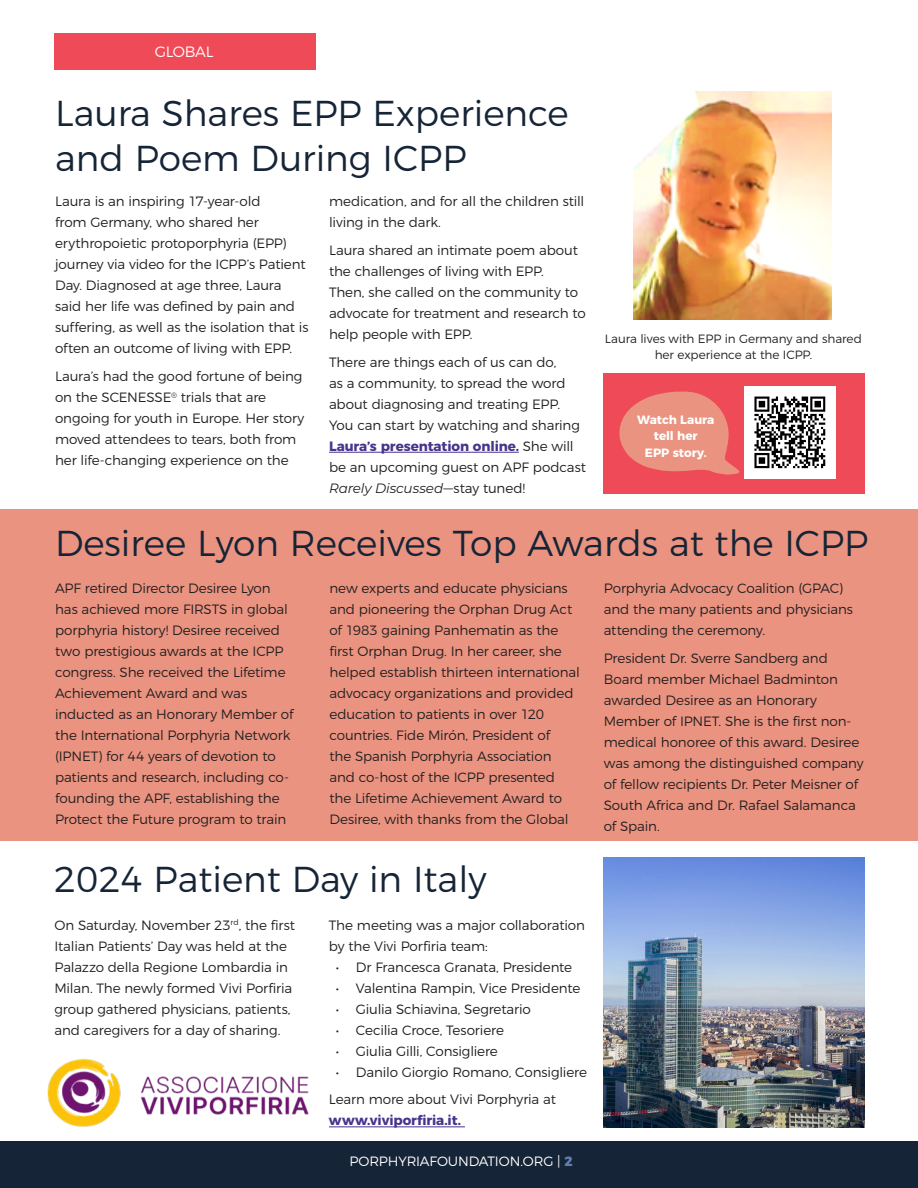
<style>
.page{position:relative;width:918px;height:1188px;background:#fff}
.page>*{position:absolute;margin:0;border:0;box-sizing:border-box;transform-origin:0 0}
.Headline{font:300 36px/45px "Montserrat";color:#152436}
.Page_Title{font:300 15px "Montserrat";letter-spacing:-.02em;color:#fff}
.Copy{font:300 13.5px/21px "Montserrat";letter-spacing:-.01em;color:#231f20}
.t1{font:300 13.5px "Montserrat";letter-spacing:-.01em;color:#fff}
.t2{font:300 12px/16.5px "Montserrat";letter-spacing:-.005em;color:#231f20;text-align:center}
.t3{font:700 12px/16.5px "Montserrat";color:#fff;text-align:center}
.s1{font-weight:700;color:#47348d}
.s2{font-weight:400;font-style:italic}
.s3{font-weight:800;color:#617eb1}
</style>
<div class="page">
<div style="left:54px;top:33px;width:261px;height:37px;background:#ef4a57"></div>
<div style="left:0;top:1142px;width:918px;height:46px;background:#152436"></div>
<div style="left:0;top:510px;width:918px;height:331px;background:#ea9380"></div>
<div style="left:603px;top:373px;width:261px;height:121px;background:#ef4a57"></div>
<svg style="left:619px;top:391px;width:121px;height:84px"></svg>
<hr style="left:329px;top:452px;width:190px;height:1px;background:#47348d">
<img style="left:633px;top:92px;width:198px;height:228px">
<hr style="left:329px;top:1127px;width:136px;height:1px;background:#47348d">
<img style="left:47px;top:1058px;width:262px;height:69px">
<img style="left:744px;top:387px;width:92px;height:91px">
<img style="left:603px;top:857px;width:262px;height:271px">
<p class="Page_Title" style="left:155px;top:40px;width:60px">GLOBAL</p>
<p class="Headline" style="left:55px;top:88px;width:515px">Laura Shares EPP Experience and Poem During ICPP</p>
<p class="Copy" style="left:55px;top:190px;width:255px">Laura is an inspiring 17-year-old<br>from Germany, who shared her erythropoietic protoporphyria (EPP) journey via video for the ICPP’s Patient Day. Diagnosed at age three, Laura said her life was defined by pain and suffering, as well as the isolation that is often an outcome of living with EPP.</p>
<p class="Copy" style="left:55px;top:365px;width:251px">Laura’s had the good fortune of being on the SCENESSE<sup>®</sup> trials that are ongoing for youth in Europe. Her story moved attendees to tears, both from her life-changing experience on the</p>
<p class="Copy" style="left:329px;top:190px;width:257px">medication, and for all the children still living in the dark.</p>
<p class="Copy" style="left:329px;top:239px;width:258px">Laura shared an intimate poem about the challenges of living with EPP.<br>Then, she called on the community to advocate for treatment and research to help people with EPP.</p>
<p class="Copy" style="left:329px;top:350px;width:259px">There are things each of us can do,<br>as a community, to spread the word about diagnosing and treating EPP.<br>You can start by watching and sharing <span class="s1">Laura’s presentation online.</span> She will be an upcoming guest on APF podcast <span class="s2">Rarely Discussed</span>—stay tuned!</p>
<p class="t2" style="left:605px;top:329px;width:258px">Laura lives with EPP in Germany and shared her experience at the ICPP.</p>
<p class="t3" style="left:637px;top:410px;width:79px">Watch Laura tell her<br>EPP story.</p>
<p class="Headline" style="left:55px;top:518px;width:815px">Desiree Lyon Receives Top Awards at the ICPP</p>
<p class="Copy" style="left:55px;top:577px;width:240px">APF retired Director Desiree Lyon has achieved more FIRSTS in global porphyria history! Desiree received two prestigious awards at the ICPP congress. She received the Lifetime Achievement Award and was inducted as an Honorary Member of the International Porphyria Network (IPNET) for 44 years of devotion to patients and research, including co&shy;founding the APF, establishing the Protect the Future program to train</p>
<p class="Copy" style="left:329px;top:577px;width:252px">new experts and educate physicians and pioneering the Orphan Drug Act of 1983 gaining Panhematin as the first Orphan Drug. In her career, she helped establish thirteen international advocacy organizations and provided education to patients in over 120 countries. Fide Mirón, President of<br>the Spanish Porphyria Association and co-host of the ICPP presented the Lifetime Achievement Award to Desiree, with thanks from the Global</p>
<p class="Copy" style="left:604px;top:577px;width:251px">Porphyria Advocacy Coalition (GPAC) and the many patients and physicians attending the ceremony.</p>
<p class="Copy" style="left:604px;top:647px;width:261px">President Dr. Sverre Sandberg and Board member Michael Badminton awarded Desiree as an Honorary Member of IPNET. She is the first non&shy;medical honoree of this award. Desiree was among the distinguished company of fellow recipients Dr. Peter Meisner of South Africa and Dr. Rafael Salamanca of Spain.</p>
<p class="Headline" style="left:54px;top:854px;width:434px">2024 Patient Day in Italy</p>
<p class="Copy" style="left:54px;top:913px;width:242px">On Saturday, November 23<sup>rd</sup>, the first Italian Patients’ Day was held at the Palazzo della Regione Lombardia in Milan. The newly formed Vivi Porfiria group gathered physicians, patients, and caregivers for a day of sharing.</p>
<p class="Copy" style="left:329px;top:913px;width:258px">The meeting was a major collaboration by the Vivi Porfiria team:</p>
<p class="Copy" style="left:336px;top:955px;width:238px">• Dr Francesca Granata, Presidente</p>
<p class="Copy" style="left:336px;top:976px;width:246px">• Valentina Rampin, Vice Presidente</p>
<p class="Copy" style="left:336px;top:997px;width:197px">• Giulia Schiavina, Segretario</p>
<p class="Copy" style="left:336px;top:1018px;width:170px">• Cecilia Croce, Tesoriere</p>
<p class="Copy" style="left:336px;top:1039px;width:164px">• Giulia Gilli, Consigliere</p>
<p class="Copy" style="left:336px;top:1060px;width:253px">• Danilo Giorgio Romano, Consigliere</p>
<p class="Copy" style="left:329px;top:1088px;width:229px">Learn more about Vivi Porphyria at <span class="s1">www.viviporfiria.it.</span></p>
<p class="t1" style="left:349px;top:1150px;width:225px">PORPHYRIAFOUNDATION.ORG | <span class="s3">2</span></p>
</div>
